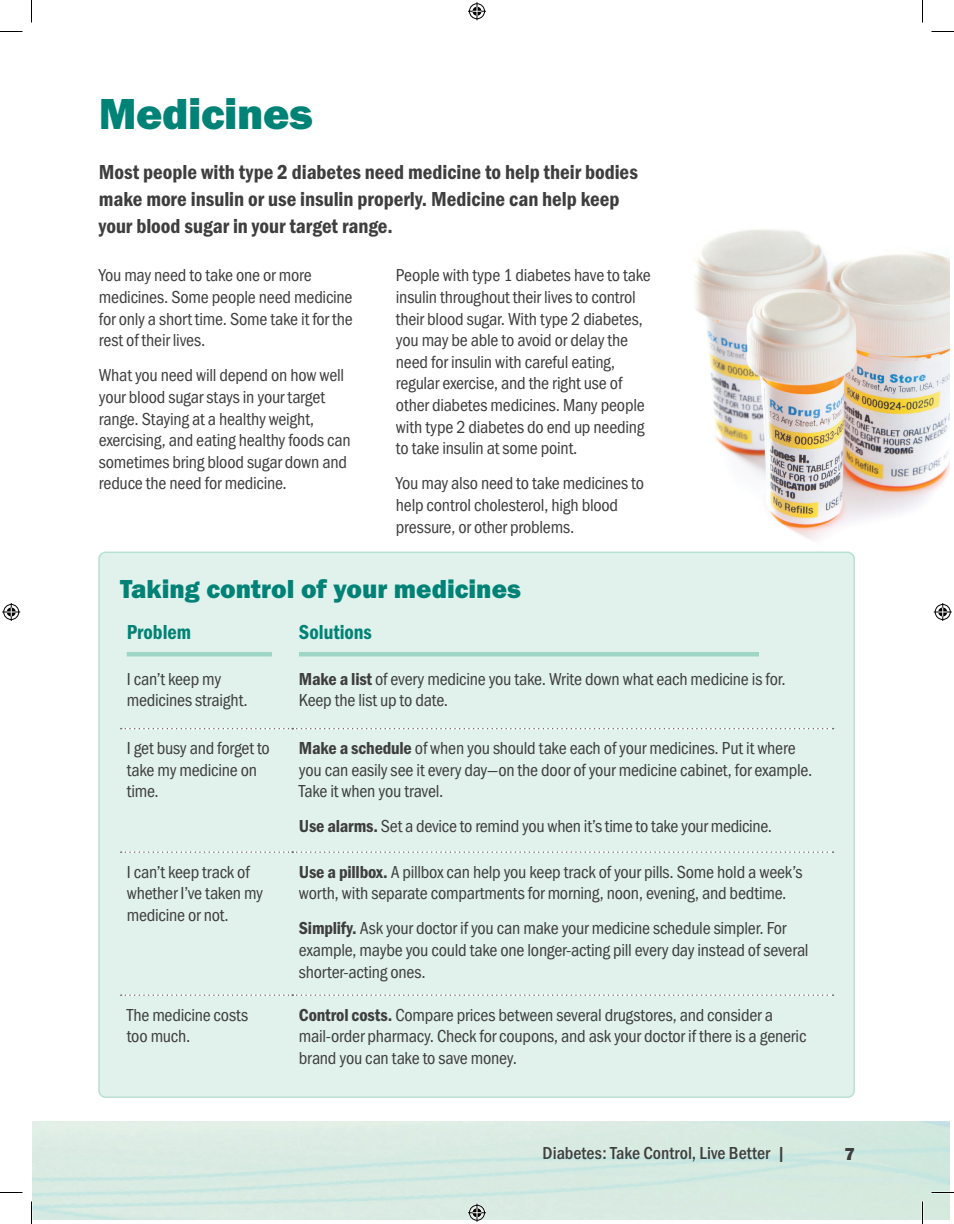
<style>
.page{position:relative;width:954px;height:1224px;background:#fff}
.page>*{position:absolute;margin:0;border:0;box-sizing:border-box;transform-origin:0 0}
.t1{font:45px "Franklin Gothic URW Hea";letter-spacing:-.01em;color:#008376}
.h2_-_Subhead{font:27px "Franklin Gothic URW Hea";color:#008376}
.Body_-_Opener{font:21px/27px "Franklin Gothic URW Con Dem";color:#3e3e3f}
.Sidebar_-_Subhead_h4{font:21px "Franklin Gothic URW Con Dem";color:#008376}
.Body{font:18px/21.6px "Franklin Gothic URW Cond";letter-spacing:-.015em;color:#3e3e3f}
.t2{font:500 18px "Franklin Gothic URW Cond";color:#3e3e3f}
.t3{font:18px "Franklin Gothic URW Hea";color:#3e3e3f}
.s1{font-family:"Franklin Gothic URW Con Dem"}
</style>
<div class="page">
<img style="left:682px;top:229px;width:268px;height:326px">
<div style="left:99px;top:552px;width:755px;height:545px;background:#e1f1ec;border-radius:7px"></div>
<svg style="left:121px;top:728px;width:712px;height:1px"></svg>
<svg style="left:121px;top:851px;width:712px;height:2px"></svg>
<svg style="left:121px;top:994px;width:712px;height:2px"></svg>
<hr style="left:127px;top:652px;width:145px;height:4px;background:#9ed6c5">
<hr style="left:299px;top:652px;width:460px;height:4px;background:#9ed6c5">
<svg style="left:0;top:31px;width:22px;height:1px"></svg>
<svg style="left:932px;top:31px;width:22px;height:1px"></svg>
<svg style="left:0;top:1192px;width:22px;height:1px"></svg>
<svg style="left:932px;top:1192px;width:22px;height:1px"></svg>
<svg style="left:31px;top:0;width:1px;height:22px"></svg>
<svg style="left:31px;top:1202px;width:1px;height:22px"></svg>
<svg style="left:922px;top:0;width:1px;height:22px"></svg>
<svg style="left:922px;top:1202px;width:1px;height:22px"></svg>
<svg style="left:468px;top:2px;width:18px;height:18px"></svg>
<svg style="left:468px;top:1204px;width:18px;height:18px"></svg>
<svg style="left:2px;top:603px;width:18px;height:18px"></svg>
<svg style="left:934px;top:603px;width:18px;height:18px"></svg>
<p class="t1" style="left:99px;top:85px;width:216px">Medicines</p>
<p class="Body_-_Opener" style="left:99px;top:157px;width:541px">Most people with type 2 diabetes need medicine to help their bodies make more insulin or use insulin properly. Medicine can help keep your blood sugar in your target range.</p>
<p class="Body" style="left:99px;top:263px;width:255px">You may need to take one or more medicines. Some people need medicine for only a short time. Some take it for the rest of their lives.</p>
<p class="Body" style="left:99px;top:363px;width:253px">What you need will depend on how well your blood sugar stays in your target range. Staying at a healthy weight, exercising, and eating healthy foods can sometimes bring blood sugar down and reduce the need for medicine.</p>
<p class="Body" style="left:396px;top:263px;width:256px">People with type 1 diabetes have to take insulin throughout their lives to control their blood sugar. With type 2 diabetes, you may be able to avoid or delay the need for insulin with careful eating, regular exercise, and the right use of other diabetes medicines. Many people with type 2 diabetes do end up needing to take insulin at some point.</p>
<p class="Body" style="left:396px;top:471px;width:250px">You may also need to take medicines to help control cholesterol, high blood pressure, or other problems.</p>
<p class="h2_-_Subhead" style="left:120px;top:571px;width:403px">Taking control of your medicines</p>
<p class="Sidebar_-_Subhead_h4" style="left:127px;top:618px;width:66px">Problem</p>
<p class="Sidebar_-_Subhead_h4" style="left:299px;top:618px;width:75px">Solutions</p>
<p class="Body" style="left:127px;top:667px;width:122px">I can’t keep my medicines straight.</p>
<p class="Body" style="left:299px;top:667px;width:488px"><span class="s1">Make a list</span> of every medicine you take. Write down what each medicine is for.<br>Keep the list up to date.</p>
<p class="Body" style="left:127px;top:736px;width:145px">I get busy and forget to take my medicine on time.</p>
<p class="Body" style="left:299px;top:736px;width:515px"><span class="s1">Make a schedule</span> of when you should take each of your medicines. Put it where you can easily see it every day—on the door of your medicine cabinet, for example.<br>Take it when you travel.</p>
<p class="Body" style="left:299px;top:814px;width:475px"><span class="s1">Use alarms.</span> Set a device to remind you when it’s time to take your medicine.</p>
<p class="Body" style="left:127px;top:860px;width:138px">I can’t keep track of whether I’ve taken my medicine or not.</p>
<p class="Body" style="left:299px;top:860px;width:505px"><span class="s1">Use a pillbox.</span> A pillbox can help you keep track of your pills. Some hold a week’s worth, with separate compartments for morning, noon, evening, and bedtime.</p>
<p class="Body" style="left:299px;top:916px;width:511px"><span class="s1">Simplify.</span> Ask your doctor if you can make your medicine schedule simpler. For example, maybe you could take one longer-acting pill every day instead of several shorter-acting ones.</p>
<p class="Body" style="left:127px;top:1003px;width:123px">The medicine costs too much.</p>
<p class="Body" style="left:299px;top:1003px;width:509px"><span class="s1">Control costs.</span> Compare prices between several drugstores, and consider a mail-order pharmacy. Check for coupons, and ask your doctor if there is a generic brand you can take to save money.</p>
<p class="t2" style="left:543px;top:1140px;width:245px">Diabetes: Take Control, Live Better |</p>
<p class="t3" style="left:844px;top:1143px;width:12px">7</p>
</div>
